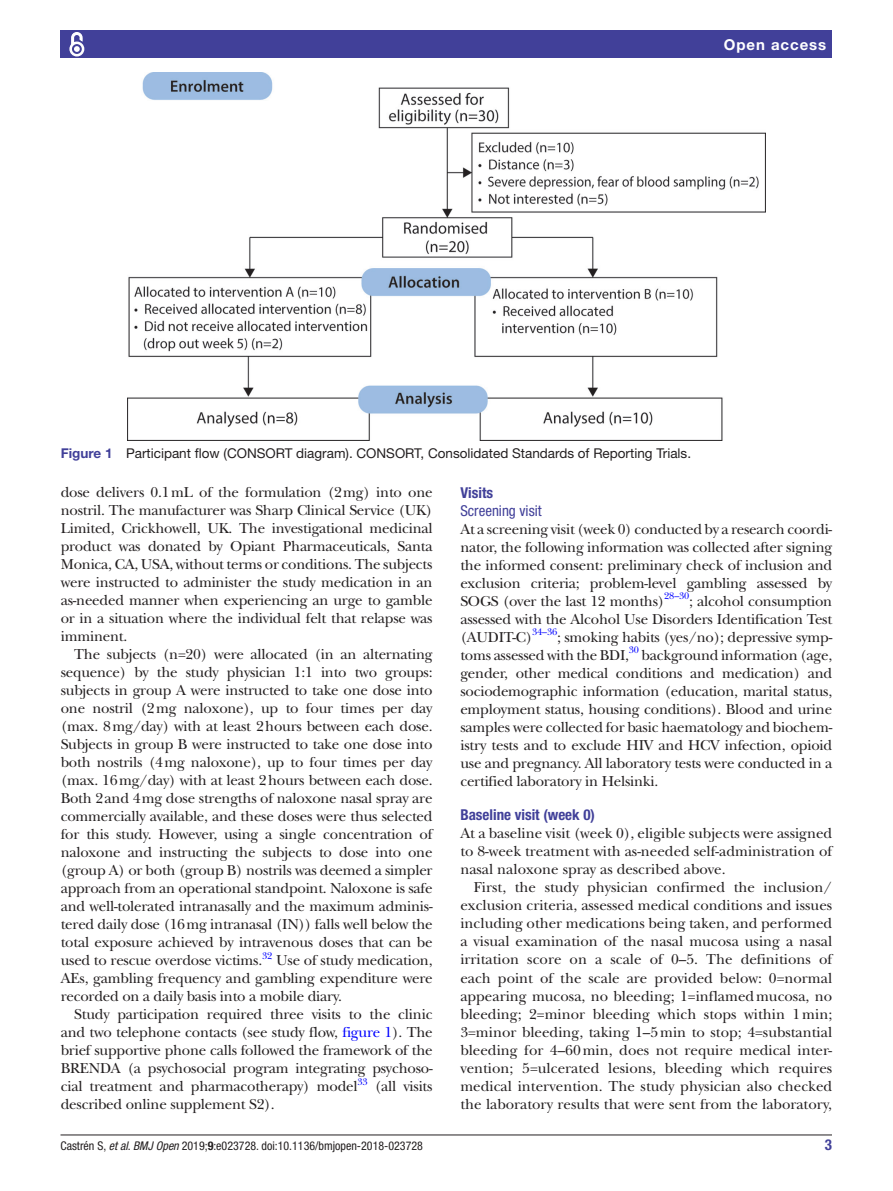
<style>
.page{position:relative;width:893px;height:1191px;background:#fff}
.page>*{position:absolute;margin:0;border:0;box-sizing:border-box;transform-origin:0 0}
.t1{font:15px/18px "New Baskerville";letter-spacing:-.015em;color:#231f20;text-align:justify}
.t2{font:700 condensed 15px "Helvetica Neue LT Std";color:#414099}
.t3{font:condensed 15px "Helvetica Neue LT Std";color:#414099}
.t4{font:700 15px "Helvetica Neue LT Std";letter-spacing:.065em;color:#fff}
.t5{font:13.5px "Helvetica Neue LT Std";color:#231f20}
.t6{font:condensed 12px "Helvetica Neue LT Std";color:#231f20}
.t7{font:9.9px "New Baskerville";letter-spacing:-.015em;color:#00f}
.s1{font-weight:700;color:#414099}
.s2{color:#00f}
.s3{font-style:italic}
.s4{font-weight:700}
</style>
<div class="page">
<hr style="left:61px;top:1134px;width:771px;height:1px;background:#231f20">
<div style="left:61px;top:31px;width:771px;height:27px;background:#414099"></div>
<svg style="left:69px;top:32px;width:16px;height:25px"></svg>
<img style="left:127px;top:73px;width:638px;height:367px">
<p class="t4" style="left:724px;top:35px;width:104px">Open access</p>
<p class="t5" style="left:61px;top:445px;width:632px"><span class="s1">Figure 1</span> Participant flow (CONSORT diagram). CONSORT, Consolidated Standards of Reporting Trials.</p>
<p class="t1" style="left:61px;top:483px;width:373px">dose delivers 0.1mL of the formulation (2mg) into one nostril. The manufacturer was Sharp Clinical Service (UK)<br>Limited, Crickhowell, UK. The investigational medicinal product was donated by Opiant Pharmaceuticals, Santa Monica, CA, USA, without terms or conditions. The subjects were instructed to administer the study medication in an as-needed manner when experiencing an urge to gamble or in a situation where the individual felt that relapse was imminent.</p>
<p class="t1" style="left:61px;top:645px;width:373px;text-indent:14px">The subjects (n=20) were allocated (in an alternating sequence) by the study physician 1:1 into two groups: subjects in group A were instructed to take one dose into one nostril (2mg naloxone), up to four times per day (max. 8mg/day) with at least 2hours between each dose.<br>Subjects in group B were instructed to take one dose into both nostrils (4mg naloxone), up to four times per day (max. 16mg/day) with at least 2hours between each dose.<br>Both 2and 4mg dose strengths of naloxone nasal spray are commercially available, and these doses were thus selected for this study. However, using a single concentration of naloxone and instructing the subjects to dose into one (group A) or both (group B) nostrils was deemed a simpler approach from an operational standpoint. Naloxone is safe and well-tolerated intranasally and the maximum adminis&shy;tered daily dose (16mg intranasal (IN)) falls well below the total exposure achieved by intravenous doses that can be used to rescue overdose victims.</p>
<p class="t7" style="left:262px;top:949px;width:12px">32</p>
<p class="t1" style="left:61px;top:951px;width:373px;text-indent:215px">Use of study medication, AEs, gambling frequency and gambling expenditure were recorded on a daily basis into a mobile diary.</p>
<p class="t1" style="left:61px;top:1005px;width:373px;text-indent:14px">Study participation required three visits to the clinic and two telephone contacts (see study flow, <span class="s2">figure 1</span>). The brief supportive phone calls followed the framework of the BRENDA (a psychosocial program integrating psychoso&shy;cial treatment and pharmacotherapy) model</p>
<p class="t7" style="left:358px;top:1075px;width:12px">33</p>
<p class="t1" style="left:375px;top:1077px;width:59px">(all visits</p>
<p class="t1" style="left:61px;top:1095px;width:215px">described online supplement S2).</p>
<p class="t2" style="left:460px;top:483px;width:34px">Visits</p>
<p class="t3" style="left:460px;top:501px;width:83px">Screening visit</p>
<p class="t1" style="left:460px;top:520px;width:373px">At a screening visit (week 0) conducted by a research coordi&shy;nator, the following information was collected after signing the informed consent: preliminary check of inclusion and exclusion criteria; problem-level gambling assessed by SOGS (over the last 12 months)<sup>28–30</sup>; alcohol consumption assessed with the Alcohol Use Disorders Identification Test (AUDIT-C)</p>
<p class="t7" style="left:532px;top:626px;width:27px">34–36</p>
<p class="t1" style="left:460px;top:628px;width:373px;text-indent:97px">; smoking habits (yes/no); depressive symp&shy;toms assessed with the BDI,</p>
<p class="t7" style="left:629px;top:644px;width:12px">30</p>
<p class="t1" style="left:460px;top:646px;width:373px;text-indent:181px">background information (age, gender, other medical conditions and medication) and sociodemographic information (education, marital status, employment status, housing conditions). Blood and urine samples were collected for basic haematology and biochem&shy;istry tests and to exclude HIV and HCV infection, opioid use and pregnancy. All laboratory tests were conducted in a certified laboratory in Helsinki.</p>
<p class="t2" style="left:460px;top:805px;width:136px">Baseline visit (week 0)</p>
<p class="t1" style="left:460px;top:824px;width:373px">At a baseline visit (week 0), eligible subjects were assigned to 8-week treatment with as-needed self-administration of nasal naloxone spray as described above.</p>
<p class="t1" style="left:460px;top:878px;width:373px;text-indent:14px">First, the study physician confirmed the inclusion/ exclusion criteria, assessed medical conditions and issues including other medications being taken, and performed a visual examination of the nasal mucosa using a nasal irritation score on a scale of 0–5. The definitions of each point of the scale are provided below: 0=normal appearing mucosa, no bleeding; 1=inflamedmucosa, no bleeding; 2=minor bleeding which stops within 1min; 3=minor bleeding, taking 1–5min to stop; 4=substantial bleeding for 4–60min, does not require medical inter&shy;vention; 5=ulcerated lesions, bleeding which requires medical intervention. The study physician also checked the laboratory results that were sent from the laboratory,</p>
<p class="t6" style="left:61px;top:1138px;width:364px">Castrén S, <span class="s3">et al</span>. <span class="s3">BMJ Open</span> 2019;<span class="s4">9</span>:e023728. doi:10.1136/bmjopen-2018-023728</p>
<p class="t2" style="left:825px;top:1135px;width:9px">3</p>
</div>
